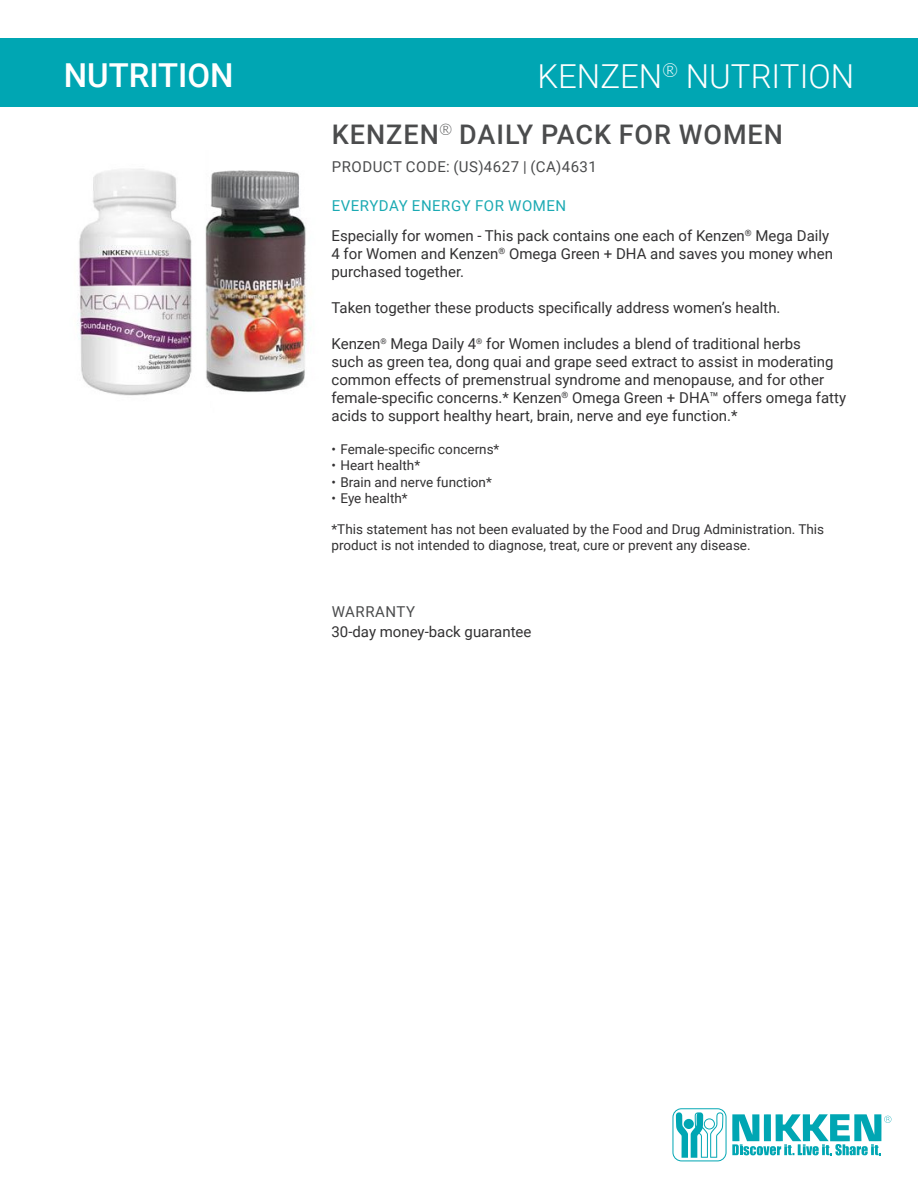
<style>
.page{position:relative;width:918px;height:1188px;background:#fff}
.page>*{position:absolute;margin:0;border:0;box-sizing:border-box;transform-origin:0 0}
.Subsection{font:300 33px "Roboto";color:#fff}
.Main_Title{font:500 33px "Roboto";color:#fff}
.Estilo_de_párrafo_1{font:500 27px "Roboto";letter-spacing:.035em;color:#4b4c4d}
.t1{font:15px/18px "Roboto";color:#323132}
.Ing-H2U-code{font:15px "Roboto";letter-spacing:.035em;color:#4b4c4d}
.Tag_Line{font:15px "Roboto";letter-spacing:.035em;color:#1baab3}
.t2{font:13.5px/16.2px "Roboto";color:#323132}
</style>
<div class="page">
<div style="left:0;top:38px;width:918px;height:69px;background:#00a6b3"></div>
<img style="left:77px;top:169px;width:234px;height:227px">
<svg style="left:672px;top:1108px;width:219px;height:53px"></svg>
<p class="Main_Title" style="left:64px;top:52px;width:171px">NUTRITION</p>
<p class="Subsection" style="left:537px;top:53px;width:318px">KENZEN<sup>®</sup> NUTRITION</p>
<p class="Estilo_de_párrafo_1" style="left:332px;top:115px;width:453px">KENZEN<sup>®</sup> DAILY PACK FOR WOMEN</p>
<p class="Ing-H2U-code" style="left:332px;top:156px;width:267px">PRODUCT CODE: (US)4627 | (CA)4631</p>
<p class="Tag_Line" style="left:332px;top:195px;width:236px">EVERYDAY ENERGY FOR WOMEN</p>
<p class="t1" style="left:332px;top:226px;width:503px">Especially for women - This pack contains one each of Kenzen<sup>®</sup> Mega Daily<br>4 for Women and Kenzen<sup>®</sup> Omega Green + DHA and saves you money when purchased together.</p>
<p class="t1" style="left:332px;top:298px;width:451px">Taken together these products specifically address women’s health.</p>
<p class="t1" style="left:332px;top:334px;width:516px">Kenzen<sup>®</sup> Mega Daily 4<sup>®</sup> for Women includes a blend of traditional herbs<br>such as green tea, dong quai and grape seed extract to assist in moderating common effects of premenstrual syndrome and menopause, and for other female-specific concerns.* Kenzen<sup>®</sup> Omega Green + DHA™ offers omega fatty acids to support healthy heart, brain, nerve and eye function.*</p>
<p class="t2" style="left:332px;top:441px;width:169px">• Female-specific concerns*</p>
<p class="t2" style="left:332px;top:457px;width:90px">• Heart health*</p>
<p class="t2" style="left:332px;top:473px;width:162px">• Brain and nerve function*</p>
<p class="t2" style="left:332px;top:489px;width:78px">• Eye health*</p>
<p class="t2" style="left:332px;top:521px;width:494px">*This statement has not been evaluated by the Food and Drug Administration. This product is not intended to diagnose, treat, cure or prevent any disease.</p>
<p class="Ing-H2U-code" style="left:332px;top:601px;width:85px">WARRANTY</p>
<p class="t1" style="left:332px;top:622px;width:201px">30-day money-back guarantee</p>
</div>
